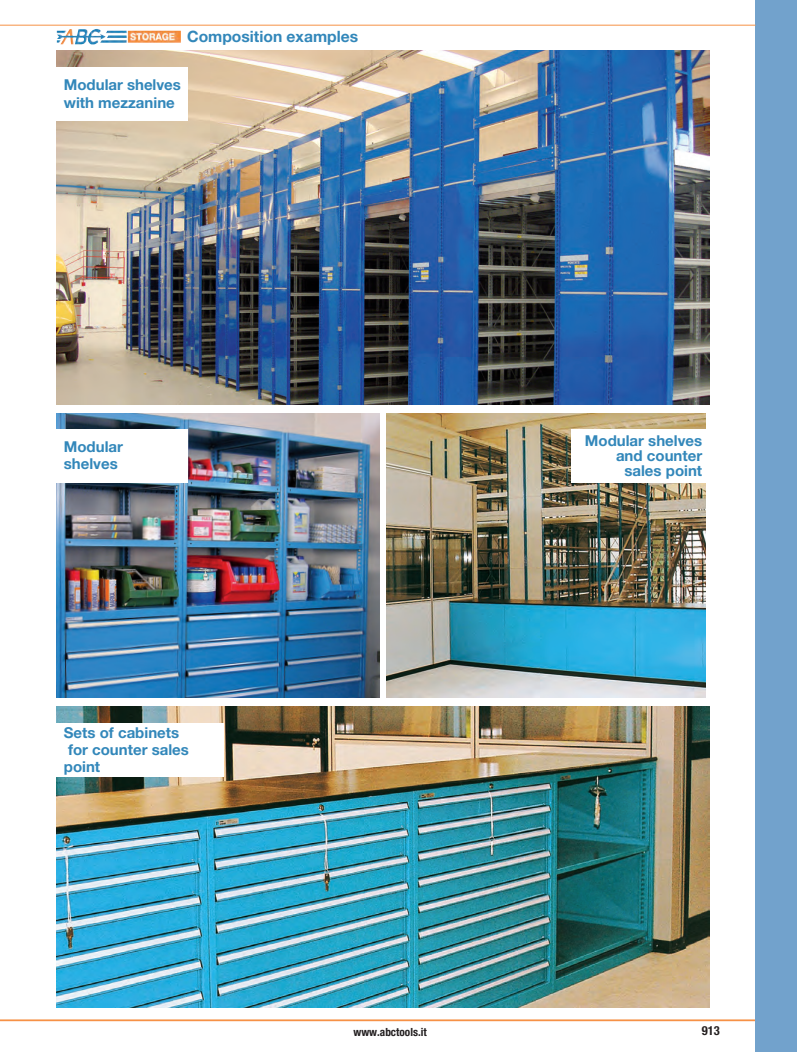
<style>
.page{position:relative;width:797px;height:1052px;background:#fff}
.page>*{position:absolute;margin:0;border:0;box-sizing:border-box;transform-origin:0 0}
.t1{font:700 15.62px "Helvetica Amos";color:#3287ba}
.t2{font:700 15px/17.2px "Helvetica Amos";color:#3287ba}
.t3{font:700 12.5px "Helvetica Amos Cond";color:#231f20}
.t4{font:700 11.25px "Helvetica Amos Cond";color:#231f20}
</style>
<div class="page">
<hr style="left:0;top:1019px;width:796px;height:1px;background:#f69146">
<div style="left:755px;top:0;width:41px;height:1051px;background:#72a2cc"></div>
<hr style="left:0;top:25px;width:755px;height:1px;background:#f69146">
<img style="left:386px;top:413px;width:319px;height:284px">
<img style="left:57px;top:413px;width:322px;height:284px">
<img style="left:57px;top:50px;width:652px;height:354px">
<img style="left:57px;top:706px;width:652px;height:301px">
<div style="left:46px;top:68px;width:142px;height:53px;background:#fff"></div>
<div style="left:46px;top:723px;width:177px;height:53px;background:#fff"></div>
<div style="left:46px;top:429px;width:142px;height:53px;background:#fff"></div>
<div style="left:570px;top:429px;width:149px;height:53px;background:#fff"></div>
<img style="left:57px;top:29px;width:124px;height:15px">
<p class="t1" style="left:187px;top:28px;width:172px">Composition examples</p>
<p class="t2" style="left:64px;top:76px;width:119px">Modular shelves with mezzanine</p>
<p class="t2" style="left:64px;top:438px;width:61px">Modular shelves</p>
<p class="t2" style="left:584px;top:433px;width:119px;line-height:15px;text-align:right">Modular shelves and counter sales point</p>
<p class="t2" style="left:64px;top:723px;width:126px">Sets of cabinets for counter sales point</p>
<p class="t4" style="left:353px;top:1025px;width:75px">www.abctools.it</p>
<p class="t3" style="left:701px;top:1022px;width:19px">913</p>
</div>
